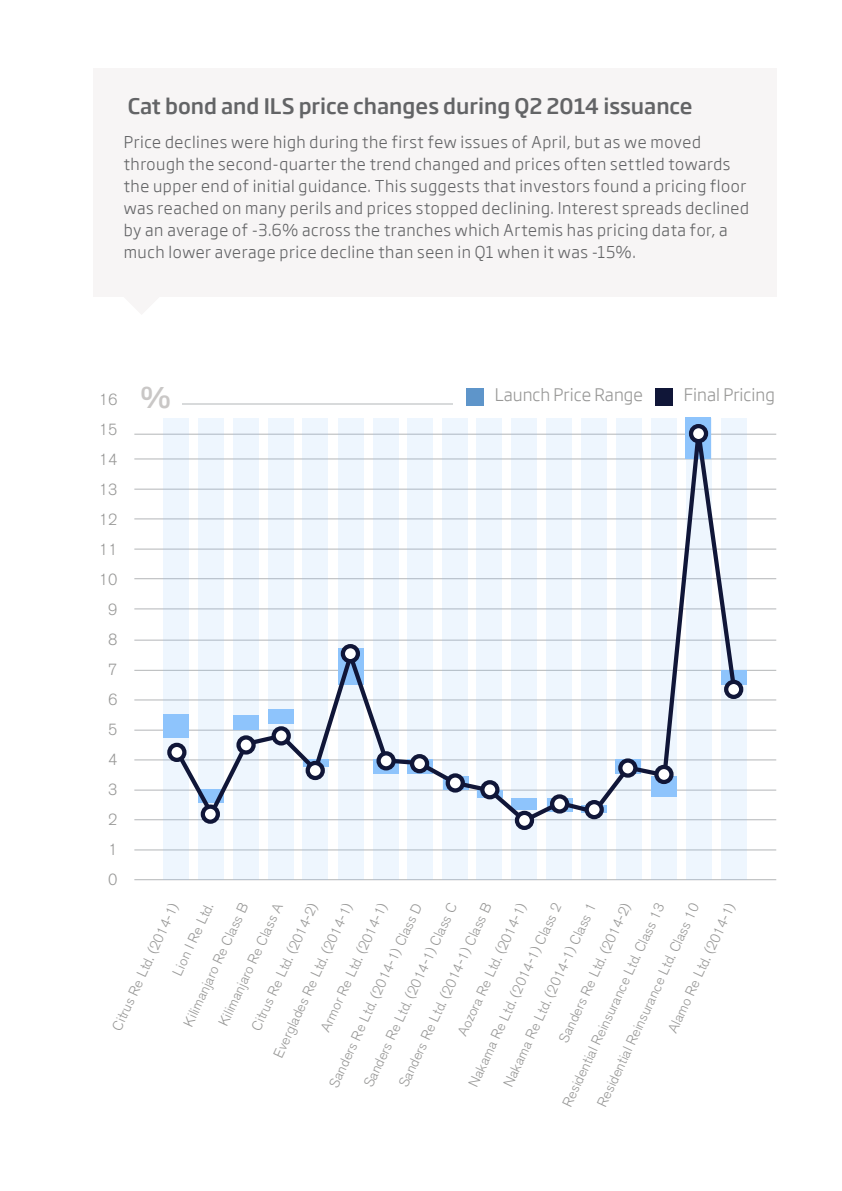
<style>
.page{position:relative;width:842px;height:1191px;background:#fff}
.page>*{position:absolute;margin:0;border:0;box-sizing:border-box;transform-origin:0 0}
.t1{font:500 28px "Soho Gothic Pro";color:#c9c7c6}
.t2{font:500 21px "Soho Gothic Pro";color:#636466}
.t3{font:300 17px "Soho Gothic Pro";color:#989897}
.t4{font:300 16px/22px "Soho Gothic Pro";letter-spacing:.035em;color:#636466}
.t5{font:300 16px/30px "Akzidenz Grotesk BE";color:#989897;text-align:center}
.t6{font:300 14px/30.4px "Akzidenz Grotesk BE";color:#989897}
</style>
<div class="page">
<hr style="left:134px;top:639px;width:642px;height:1px;background:#bcbec0">
<hr style="left:134px;top:759px;width:642px;height:1px;background:#bcbec0">
<hr style="left:134px;top:879px;width:642px;height:1px;background:#bcbec0">
<hr style="left:134px;top:699px;width:642px;height:1px;background:#bcbec0">
<hr style="left:134px;top:819px;width:642px;height:1px;background:#bcbec0">
<hr style="left:134px;top:578px;width:642px;height:1px;background:#bcbec0">
<hr style="left:134px;top:518px;width:642px;height:1px;background:#bcbec0">
<hr style="left:134px;top:458px;width:642px;height:1px;background:#bcbec0">
<hr style="left:134px;top:670px;width:642px;height:1px;background:#bcbec0">
<hr style="left:134px;top:789px;width:642px;height:1px;background:#bcbec0">
<hr style="left:134px;top:729px;width:642px;height:1px;background:#bcbec0">
<hr style="left:134px;top:849px;width:642px;height:1px;background:#bcbec0">
<hr style="left:134px;top:608px;width:642px;height:1px;background:#bcbec0">
<hr style="left:134px;top:548px;width:642px;height:1px;background:#bcbec0">
<hr style="left:134px;top:488px;width:642px;height:2px;background:#bcbec0">
<hr style="left:134px;top:433px;width:642px;height:2px;background:#bcbec0">
<div style="left:655px;top:388px;width:17px;height:17px;background:#101638"></div>
<div style="left:466px;top:388px;width:17px;height:17px;background:#5e95ca"></div>
<div style="left:93px;top:68px;width:683px;height:228px;background:#f7f5f5"></div>
<div style="left:163px;top:418px;width:26px;height:461px;background:#eef6fe"></div>
<div style="left:198px;top:418px;width:26px;height:461px;background:#eef6fe"></div>
<div style="left:233px;top:418px;width:26px;height:461px;background:#eef6fe"></div>
<div style="left:268px;top:418px;width:25px;height:461px;background:#eef6fe"></div>
<div style="left:303px;top:418px;width:25px;height:461px;background:#eef6fe"></div>
<div style="left:338px;top:418px;width:25px;height:461px;background:#eef6fe"></div>
<div style="left:373px;top:418px;width:25px;height:461px;background:#eef6fe"></div>
<div style="left:408px;top:418px;width:25px;height:461px;background:#eef6fe"></div>
<div style="left:443px;top:418px;width:25px;height:461px;background:#eef6fe"></div>
<div style="left:477px;top:418px;width:25px;height:461px;background:#eef6fe"></div>
<div style="left:512px;top:418px;width:25px;height:461px;background:#eef6fe"></div>
<div style="left:546px;top:418px;width:26px;height:461px;background:#eef6fe"></div>
<div style="left:581px;top:418px;width:26px;height:461px;background:#eef6fe"></div>
<div style="left:616px;top:418px;width:25px;height:461px;background:#eef6fe"></div>
<div style="left:651px;top:418px;width:26px;height:461px;background:#eef6fe"></div>
<div style="left:686px;top:418px;width:25px;height:461px;background:#eef6fe"></div>
<div style="left:721px;top:418px;width:25px;height:461px;background:#eef6fe"></div>
<div style="left:163px;top:714px;width:26px;height:24px;background:#8ec4fc"></div>
<div style="left:721px;top:670px;width:25px;height:14px;background:#8ec4fc"></div>
<svg style="left:171px;top:397px;width:567px;height:428px"></svg>
<svg style="left:169px;top:745px;width:15px;height:15px"></svg>
<div style="left:167px;top:742px;width:19px;height:20px;border:4px solid #101638;border-radius:50%"></div>
<div style="left:203px;top:806px;width:15px;height:15px;background:#fff;border-radius:50%"></div>
<div style="left:201px;top:804px;width:19px;height:19px;border:4px solid #101638;border-radius:50%"></div>
<svg style="left:239px;top:737px;width:15px;height:15px"></svg>
<div style="left:236px;top:735px;width:20px;height:19px;border:4px solid #101638;border-radius:50%"></div>
<div style="left:274px;top:728px;width:15px;height:15px;background:#fff;border-radius:50%"></div>
<div style="left:272px;top:726px;width:19px;height:19px;border:4px solid #101638;border-radius:50%"></div>
<div style="left:308px;top:763px;width:15px;height:15px;background:#fff;border-radius:50%"></div>
<div style="left:306px;top:761px;width:19px;height:19px;border:4px solid #101638;border-radius:50%"></div>
<div style="left:343px;top:646px;width:15px;height:15px;background:#fff;border-radius:50%"></div>
<div style="left:341px;top:644px;width:19px;height:19px;border:4px solid #101638;border-radius:50%"></div>
<svg style="left:379px;top:753px;width:15px;height:15px"></svg>
<div style="left:376px;top:751px;width:20px;height:19px;border:4px solid #101638;border-radius:50%"></div>
<div style="left:412px;top:756px;width:15px;height:15px;background:#fff;border-radius:50%"></div>
<div style="left:410px;top:754px;width:19px;height:19px;border:4px solid #101638;border-radius:50%"></div>
<div style="left:448px;top:775px;width:15px;height:15px;background:#fff;border-radius:50%"></div>
<div style="left:446px;top:773px;width:19px;height:19px;border:4px solid #101638;border-radius:50%"></div>
<div style="left:482px;top:782px;width:15px;height:15px;background:#fff;border-radius:50%"></div>
<div style="left:480px;top:780px;width:19px;height:19px;border:4px solid #101638;border-radius:50%"></div>
<svg style="left:517px;top:813px;width:15px;height:15px"></svg>
<div style="left:515px;top:810px;width:19px;height:20px;border:4px solid #101638;border-radius:50%"></div>
<div style="left:552px;top:796px;width:15px;height:15px;background:#fff;border-radius:50%"></div>
<div style="left:550px;top:794px;width:19px;height:19px;border:4px solid #101638;border-radius:50%"></div>
<div style="left:587px;top:802px;width:15px;height:15px;background:#fff;border-radius:50%"></div>
<div style="left:585px;top:800px;width:19px;height:19px;border:4px solid #101638;border-radius:50%"></div>
<svg style="left:620px;top:760px;width:15px;height:15px"></svg>
<div style="left:618px;top:758px;width:19px;height:19px;border:4px solid #101638;border-radius:50%"></div>
<div style="left:691px;top:426px;width:15px;height:15px;background:#fff;border-radius:50%"></div>
<div style="left:689px;top:424px;width:19px;height:19px;border:4px solid #101638;border-radius:50%"></div>
<div style="left:726px;top:682px;width:15px;height:15px;background:#fff;border-radius:50%"></div>
<div style="left:724px;top:680px;width:19px;height:19px;border:4px solid #101638;border-radius:50%"></div>
<div style="left:656px;top:767px;width:15px;height:15px;background:#fff;border-radius:50%"></div>
<div style="left:654px;top:765px;width:19px;height:19px;border:4px solid #101638;border-radius:50%"></div>
<h2 class="t2" style="left:128px;top:89px;width:566px">Cat bond and ILS price changes during Q2 2014 issuance</h2>
<p class="t4" style="left:124px;top:130px;width:627px">Price declines were high during the first few issues of April, but as we moved through the second-quarter the trend changed and prices often settled towards the upper end of initial guidance. This suggests that investors found a pricing floor was reached on many perils and prices stopped declining. Interest spreads declined by an average of -3.6% across the tranches which Artemis has pricing data for, a much lower average price decline than seen in Q1 when it was -15%.</p>
<p class="t5" style="left:99px;top:385px;width:20px">16<br>15<br>14<br>13<br>12<br>11<br>10<br>9<br>8<br>7<br>6<br>5<br>4<br>3<br>2<br>1<br>0</p>
<h1 class="t1" style="left:140px;top:374px;width:33px">%</h1>
<p class="t3" style="left:495px;top:381px;width:150px">Launch Price Range</p>
<p class="t3" style="left:684px;top:381px;width:93px">Final Pricing</p>
<p class="t6" style="left:264px;top:1050px;width:170px;rotate:-65deg">Everglades Re Ltd. (2014-1)</p>
<p class="t6" style="left:103px;top:1023px;width:140px;rotate:-65deg">Citrus Re Ltd. (2014-1)</p>
<p class="t6" style="left:242px;top:1023px;width:140px;rotate:-65deg">Citrus Re Ltd. (2014-2)</p>
<p class="t6" style="left:525px;top:1086px;width:225px;text-indent:57px;rotate:-65deg">Sanders Re Ltd. (2014-2)<br>Residential Reinsurance Ltd. Class 13</p>
<p class="t6" style="left:311px;top:1024px;width:142px;rotate:-65deg">Armor Re Ltd. (2014-1)</p>
<p class="t6" style="left:448px;top:1028px;width:146px;rotate:-65deg">Aozora Re Ltd. (2014-1)</p>
<p class="t6" style="left:658px;top:1025px;width:143px;rotate:-65deg">Alamo Re Ltd. (2014-1)</p>
<p class="t6" style="left:209px;top:1019px;width:135px;rotate:-65deg">Kilimanjaro Re Class A</p>
<p class="t6" style="left:588px;top:1099px;width:225px;rotate:-65deg">Residential Reinsurance Ltd. Class 10</p>
<p class="t6" style="left:354px;top:1080px;width:203px;rotate:-65deg">Sanders Re Ltd. (2014-1) Class C</p>
<p class="t6" style="left:389px;top:1080px;width:203px;rotate:-65deg">Sanders Re Ltd. (2014-1) Class B</p>
<p class="t6" style="left:174px;top:1019px;width:136px;rotate:-65deg">Kilimanjaro Re Class B</p>
<p class="t6" style="left:459px;top:1079px;width:202px;rotate:-65deg">Nakama Re Ltd. (2014-1) Class 2</p>
<p class="t6" style="left:319px;top:1080px;width:203px;rotate:-65deg">Sanders Re Ltd. (2014-1) Class D</p>
<p class="t6" style="left:494px;top:1079px;width:202px;rotate:-65deg">Nakama Re Ltd. (2014-1) Class 1</p>
<p class="t6" style="left:163px;top:968px;width:80px;rotate:-65deg">Lion I Re Ltd.</p>
</div>
